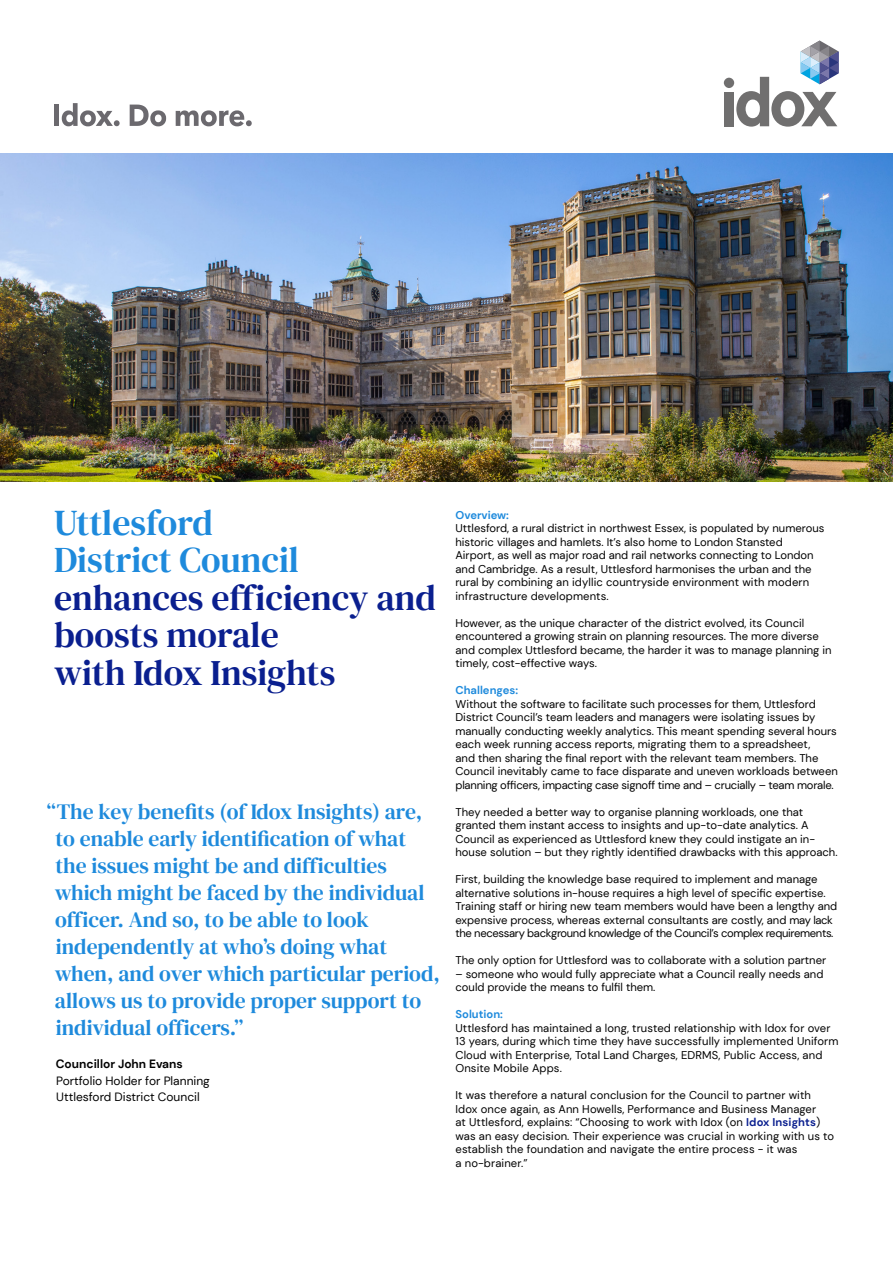
<style>
.page{position:relative;width:893px;height:1263px;background:#fff}
.page>*{position:absolute;margin:0;border:0;box-sizing:border-box;transform-origin:0 0}
.t1{font:36px/37.5px "DM Serif Text";color:#0a1f8f}
.t2{font:36px/37.5px "DM Serif Text";color:#1e8adc}
.t3{font:21.75px/27px "DM Serif Text";color:#1e8adc}
.t4{font:12px/16.5px "DM Sans";color:#000}
.t5{font:700 12px "DM Sans";color:#000}
.t6{font:11.25px/13.5px "DM Sans";color:#000}
.t7{font:700 11.25px "DM Sans";color:#1e8adc}
.s1{font-weight:700;color:#0a1f8f}
</style>
<div class="page">
<div style="left:54px;top:105px;width:5px;height:21px;background:#6b696e"></div>
<svg style="left:62px;top:103px;width:58px;height:23px"></svg>
<svg style="left:130px;top:105px;width:36px;height:21px"></svg>
<svg style="left:176px;top:110px;width:76px;height:16px"></svg>
<svg style="left:736px;top:41px;width:103px;height:86px"></svg>
<div style="left:724px;top:92px;width:10px;height:34px;background:#706f6f"></div>
<div style="left:724px;top:78px;width:10px;height:10px;background:#706f6f;border-radius:50%"></div>
<img style="left:0;top:153px;width:893px;height:329px">
<h1 class="t2" style="left:54px;top:504px;width:247px">Uttlesford<br>District Council</h1>
<h1 class="t1" style="left:54px;top:579px;width:383px">enhances efficiency and boosts morale<br>with Idox Insights</h1>
<p class="t3" style="left:55px;top:799px;width:387px;text-indent:-8px">“The key benefits (of Idox Insights) are, to enable early identification of what the issues might be and difficulties which might be faced by the individual officer. And so, to be able to look independently at who’s doing what when, and over which particular period, allows us to provide proper support to individual officers.”</p>
<p class="t5" style="left:56px;top:1057px;width:129px">Councillor John Evans</p>
<p class="t4" style="left:56px;top:1072px;width:155px">Portfolio Holder for Planning<br>Uttlesford District Council</p>
<p class="t7" style="left:455px;top:508px;width:55px">Overview:</p>
<p class="t6" style="left:455px;top:522px;width:370px">Uttlesford, a rural district in northwest Essex, is populated by numerous historic villages and hamlets. It’s also home to London Stansted Airport, as well as major road and rail networks connecting to London and Cambridge. As a result, Uttlesford harmonises the urban and the rural by combining an idyllic countryside environment with modern infrastructure developments.</p>
<p class="t6" style="left:455px;top:616px;width:378px">However, as the unique character of the district evolved, its Council encountered a growing strain on planning resources. The more diverse and complex Uttlesford became, the harder it was to manage planning in timely, cost-effective ways.</p>
<p class="t7" style="left:455px;top:683px;width:64px">Challenges:</p>
<p class="t6" style="left:455px;top:697px;width:384px">Without the software to facilitate such processes for them, Uttlesford District Council’s team leaders and managers were isolating issues by manually conducting weekly analytics. This meant spending several hours each week running access reports, migrating them to a spreadsheet,<br>and then sharing the final report with the relevant team members. The Council inevitably came to face disparate and uneven workloads between planning officers, impacting case signoff time and – crucially – team morale.</p>
<p class="t6" style="left:455px;top:805px;width:384px">They needed a better way to organise planning workloads, one that granted them instant access to insights and up-to-date analytics. A Council as experienced as Uttlesford knew they could instigate an in&shy;house solution – but they rightly identified drawbacks with this approach.</p>
<p class="t6" style="left:455px;top:873px;width:383px">First, building the knowledge base required to implement and manage alternative solutions in-house requires a high level of specific expertise.<br>Training staff or hiring new team members would have been a lengthy and expensive process, whereas external consultants are costly, and may lack the necessary background knowledge of the Council’s complex requirements.</p>
<p class="t6" style="left:455px;top:954px;width:372px">The only option for Uttlesford was to collaborate with a solution partner</p>
<p class="t6" style="left:455px;top:967px;width:369px">– someone who would fully appreciate what a Council really needs and could provide the means to fulfil them.</p>
<p class="t7" style="left:455px;top:1007px;width:49px">Solution:</p>
<p class="t6" style="left:455px;top:1021px;width:385px">Uttlesford has maintained a long, trusted relationship with Idox for over 13 years, during which time they have successfully implemented Uniform Cloud with Enterprise, Total Land Charges, EDRMS, Public Access, and Onsite Mobile Apps.</p>
<p class="t6" style="left:455px;top:1089px;width:380px">It was therefore a natural conclusion for the Council to partner with Idox once again, as Ann Howells, Performance and Business Manager<br>at Uttlesford, explains: “Choosing to work with Idox (on <span class="s1">Idox Insights</span>) was an easy decision. Their experience was crucial in working with us to establish the foundation and navigate the entire process - it was<br>a no-brainer.”</p>
</div>
